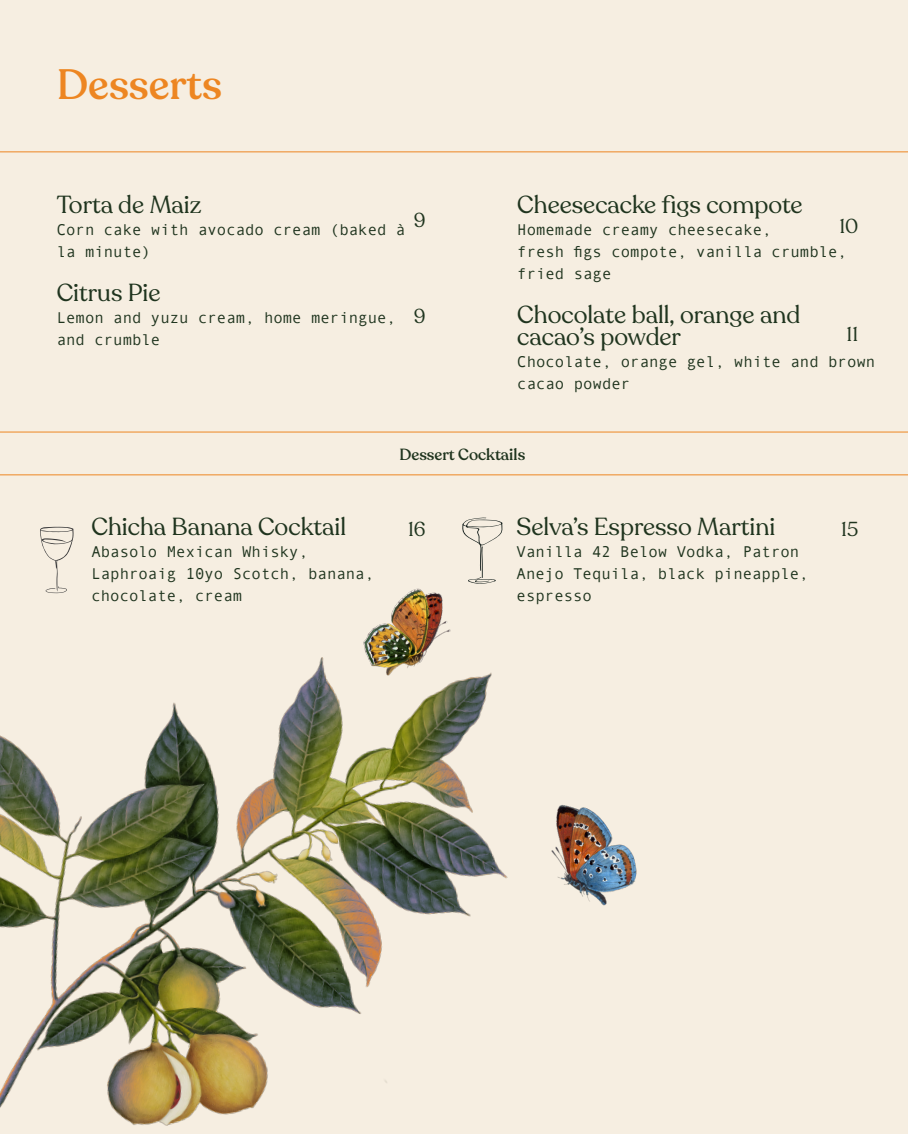
<style>
.page{position:relative;width:908px;height:1134px;background:#fff}
.page>*{position:absolute;margin:0;border:0;box-sizing:border-box;transform-origin:0 0}
.t1{font:500 42px "Recoleta";color:#ed8622}
.Paragraph_Style_1{font:24.4px "Recoleta";color:#1f341e}
.Paragraph_Style_1-2{font:20px "Recoleta";color:#1f341e}
.t2{font:500 16px "Recoleta";color:#1f341e}
.t3{font:15.6px/22px "Andale Mono";color:#1f341e}
</style>
<div class="page">
<div style="left:0;top:0;width:907px;height:1134px;background:#f6eee1"></div>
<hr style="left:0;top:152px;width:907px;height:1px;background:#ed8622">
<hr style="left:0;top:432px;width:907px;height:1px;background:#ed8622">
<hr style="left:0;top:474px;width:907px;height:1px;background:#ed8622">
<img style="left:0;top:657px;width:508px;height:469px">
<img style="left:356px;top:588px;width:101px;height:95px">
<img style="left:551px;top:805px;width:86px;height:101px">
<svg style="left:40px;top:527px;width:33px;height:66px"></svg>
<svg style="left:462px;top:517px;width:41px;height:67px"></svg>
<p class="t1" style="left:57px;top:58px;width:167px">Desserts</p>
<p class="Paragraph_Style_1" style="left:57px;top:189px;width:146px">Torta de Maiz</p>
<p class="t3" style="left:57px;top:217px;width:350px">Corn cake with avocado cream (baked à la minute)</p>
<p class="Paragraph_Style_1" style="left:57px;top:277px;width:105px">Citrus Pie</p>
<p class="t3" style="left:57px;top:305px;width:340px">Lemon and yuzu cream, home meringue, and crumble</p>
<p class="Paragraph_Style_1-2" style="left:413px;top:208px;width:13px">9</p>
<p class="Paragraph_Style_1-2" style="left:413px;top:304px;width:13px">9</p>
<p class="Paragraph_Style_1" style="left:517px;top:189px;width:287px">Cheesecacke figs compote</p>
<p class="t3" style="left:517px;top:217px;width:256px">Homemade creamy cheesecake,</p>
<p class="t3" style="left:517px;top:239px;width:331px">fresh figs compote, vanilla crumble, fried sage</p>
<p class="Paragraph_Style_1" style="left:517px;top:299px;width:284px">Chocolate ball, orange and</p>
<p class="Paragraph_Style_1" style="left:517px;top:321px;width:165px">cacao’s powder</p>
<p class="t3" style="left:517px;top:349px;width:359px">Chocolate, orange gel, white and brown cacao powder</p>
<p class="Paragraph_Style_1-2" style="left:839px;top:213px;width:20px">10</p>
<p class="Paragraph_Style_1-2" style="left:846px;top:322px;width:13px">11</p>
<p class="Paragraph_Style_1" style="left:91px;top:511px;width:256px">Chicha Banana Cocktail</p>
<p class="t3" style="left:91px;top:540px;width:284px">Abasolo Mexican Whisky,<br>Laphroaig 10yo Scotch, banana, chocolate, cream</p>
<p class="t2" style="left:399px;top:445px;width:127px">Dessert Cocktails</p>
<p class="Paragraph_Style_1" style="left:516px;top:511px;width:260px">Selva’s Espresso Martini</p>
<p class="t3" style="left:516px;top:540px;width:293px">Vanilla 42 Below Vodka, Patron<br>Anejo Tequila, black pineapple, espresso</p>
<p class="Paragraph_Style_1-2" style="left:408px;top:517px;width:19px">16</p>
<p class="Paragraph_Style_1-2" style="left:840px;top:517px;width:19px">15</p>
</div>
